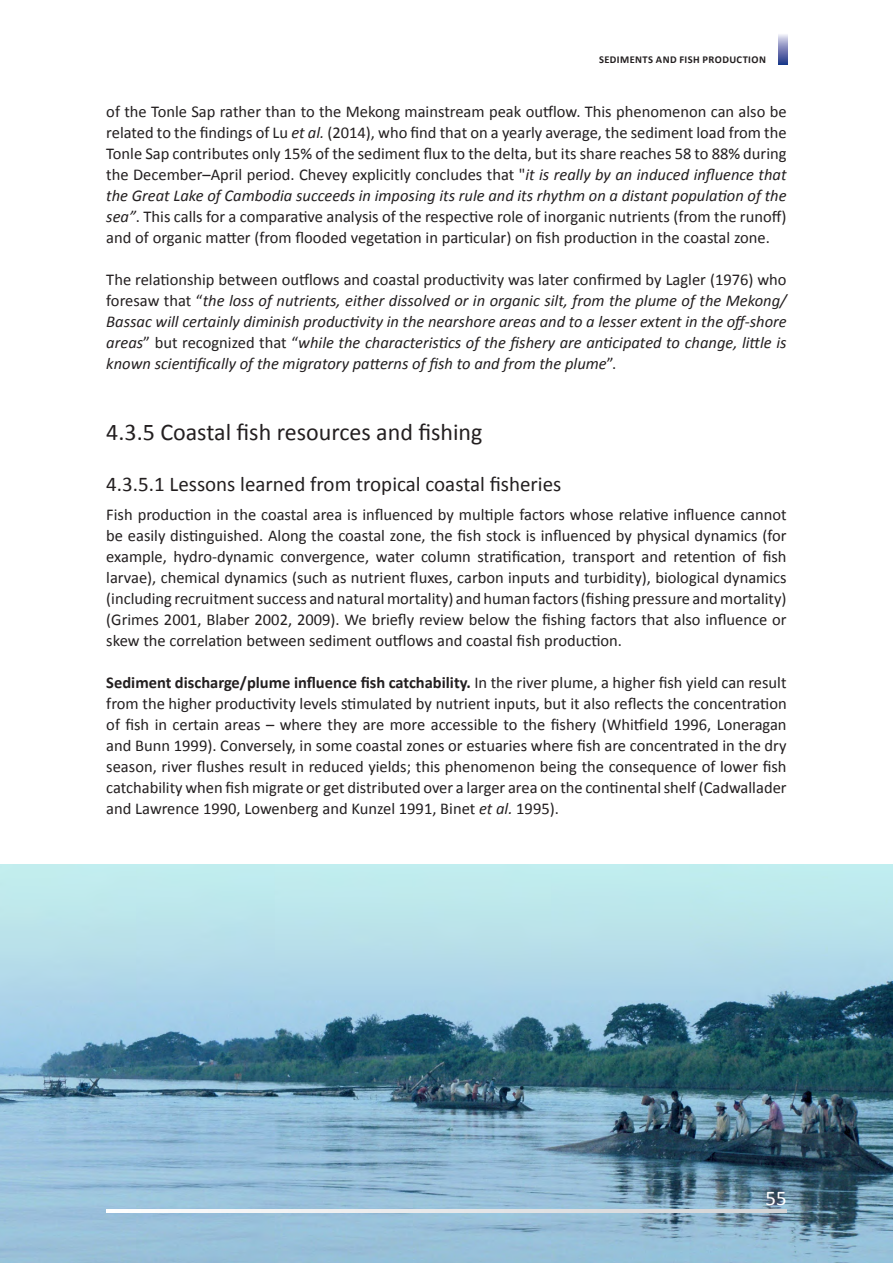
<style>
.page{position:relative;width:893px;height:1263px;background:#fff}
.page>*{position:absolute;margin:0;border:0;box-sizing:border-box;transform-origin:0 0}
.Heading_3{font:24px "Calibri";color:#231f20}
.Heading_4{font:21px "Calibri";color:#231f20}
.t1{font:21px "Calibri";color:#fff}
.Body_text{font:16.5px/21px "Calibri";color:#231f20;text-align:justify}
.Body_text-2{font:italic 16.5px/21px "Calibri";color:#231f20;text-align:justify}
.t2{font:700 10.5px "Calibri";letter-spacing:.04em;color:#231f20}
.s1{font-style:italic}
.s2{font-style:normal}
.s3{font-weight:700}
</style>
<div class="page">
<img style="left:0;top:864px;width:893px;height:399px">
<svg style="left:778px;top:34px;width:9px;height:30px"></svg>
<svg style="left:106px;top:1210px;width:680px;height:3px"></svg>
<p class="t2" style="left:599px;top:53px;width:168px">SEDIMENTS AND FISH PRODUCTION</p>
<p class="Body_text" style="left:106px;top:101px;width:682px">of the Tonle Sap rather than to the Mekong mainstream peak outflow. This phenomenon can also be related to the findings of Lu <span class="s1">et al.</span> (2014), who find that on a yearly average, the sediment load from the Tonle Sap contributes only 15% of the sediment flux to the delta, but its share reaches 58 to 88% during the December–April period. Chevey explicitly concludes that "<span class="s1">it is really by an induced influence that the Great Lake of Cambodia succeeds in imposing its rule and its rhythm on a distant population of the sea”</span>. This calls for a comparative analysis of the respective role of inorganic nutrients (from the runoff) and of organic matter (from flooded vegetation in particular) on fish production in the coastal zone.</p>
<p class="Body_text-2" style="left:106px;top:269px;width:682px"><span class="s2">The relationship between outflows and coastal productivity was later confirmed by Lagler (1976) who foresaw that “</span>the loss of nutrients, either dissolved or in organic silt, from the plume of the Mekong/ Bassac will certainly diminish productivity in the nearshore areas and to a lesser extent in the off-shore areas<span class="s2">” but recognized that “</span>while the characteristics of the fishery are anticipated to change, little is known scientifically of the migratory patterns of fish to and from the plume<span class="s2">”.</span></p>
<p class="Heading_3" style="left:106px;top:417px;width:378px">4.3.5 Coastal fish resources and fishing</p>
<p class="Heading_4" style="left:106px;top:470px;width:457px">4.3.5.1 Lessons learned from tropical coastal fisheries</p>
<p class="Body_text" style="left:106px;top:504px;width:682px">Fish production in the coastal area is influenced by multiple factors whose relative influence cannot be easily distinguished. Along the coastal zone, the fish stock is influenced by physical dynamics (for example, hydro-dynamic convergence, water column stratification, transport and retention of fish larvae), chemical dynamics (such as nutrient fluxes, carbon inputs and turbidity), biological dynamics (including recruitment success and natural mortality) and human factors (fishing pressure and mortality) (Grimes 2001, Blaber 2002, 2009). We briefly review below the fishing factors that also influence or skew the correlation between sediment outflows and coastal fish production.</p>
<p class="Body_text" style="left:106px;top:672px;width:682px"><span class="s3">Sediment discharge/plume influence fish catchability.</span> In the river plume, a higher fish yield can result from the higher productivity levels stimulated by nutrient inputs, but it also reflects the concentration of fish in certain areas – where they are more accessible to the fishery (Whitfield 1996, Loneragan and Bunn 1999). Conversely, in some coastal zones or estuaries where fish are concentrated in the dry season, river flushes result in reduced yields; this phenomenon being the consequence of lower fish catchability when fish migrate or get distributed over a larger area on the continental shelf (Cadwallader and Lawrence 1990, Lowenberg and Kunzel 1991, Binet <span class="s1">et al.</span> 1995).</p>
<p class="t1" style="left:765px;top:1185px;width:23px">55</p>
</div>
